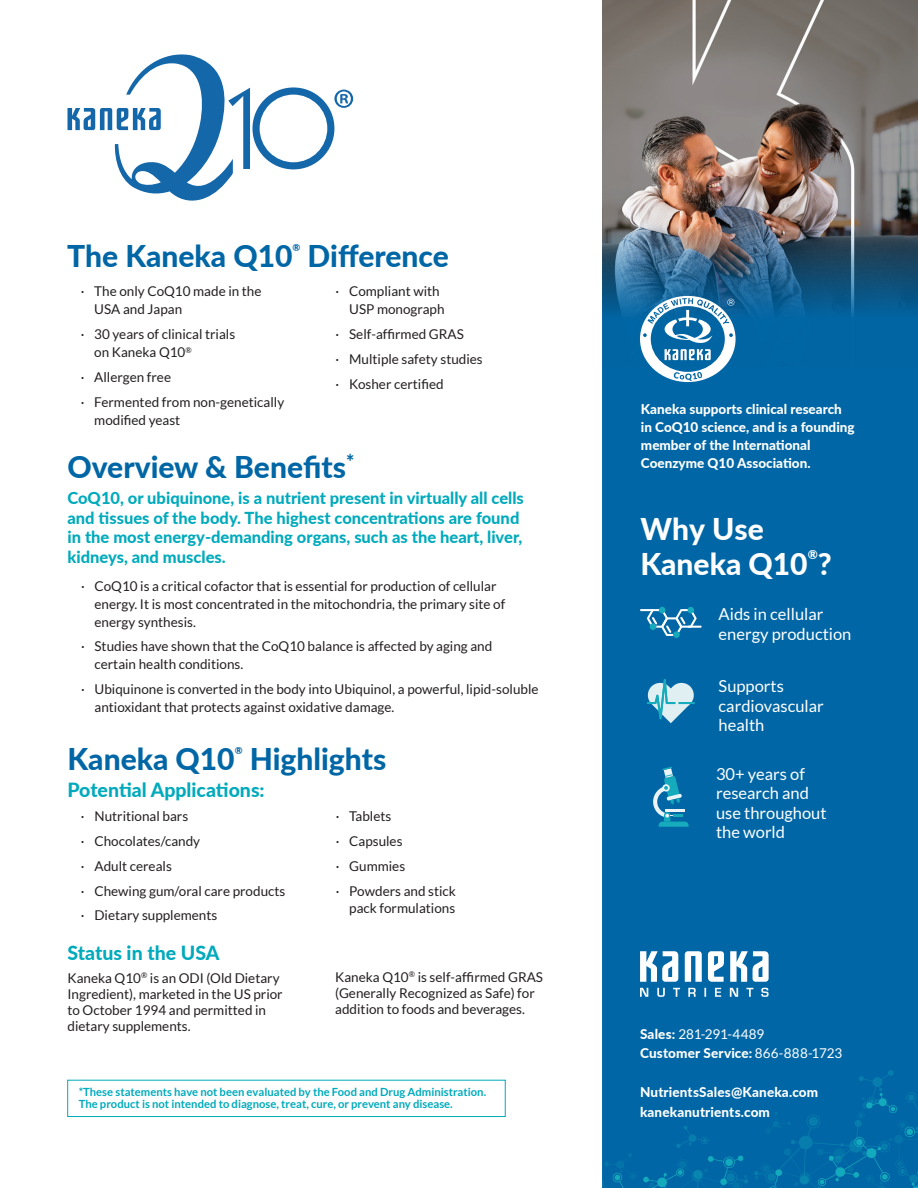
<style>
.page{position:relative;width:918px;height:1188px;background:#fff}
.page>*{position:absolute;margin:0;border:0;box-sizing:border-box;transform-origin:0 0}
.t1{font:800 30px "Lato";color:#0166a5}
.t2{font:800 30px/34.5px "Lato";color:#fff}
.t3{font:800 19.5px "Lato";color:#00aabc}
.t4{font:800 16.5px/19.5px "Lato";color:#00aabc}
.t5{font:16.5px/19.5px "Lato";color:#fff}
.t6{font:13.5px/24.8px "Lato";color:#231f20}
.t7{font:800 13.5px/18px "Lato";color:#fff}
.t8{font:13.5px/19.5px "Lato";letter-spacing:-.01em;color:#fff}
.t9{font:800 12.3px "Lato";color:#fff}
.t10{font:700 11.25px/12px "Lato";color:#00aabc}
.t11{font:800 9.6px "Lato";color:#0166a5}
.s1{font-weight:800}
</style>
<div class="page">
<div style="left:602px;top:366px;width:316px;height:701px;background:#0166a5"></div>
<svg style="left:602px;top:1067px;width:316px;height:121px;background:#0169a6"></svg>
<svg style="left:640px;top:951px;width:129px;height:31px"></svg>
<svg style="left:640px;top:988px;width:129px;height:9px"></svg>
<div style="left:68px;top:1080px;width:437px;height:37px;border:1px solid #00aabc"></div>
<img style="left:602px;top:0;width:316px;height:366px">
<svg style="left:640px;top:296px;width:96px;height:86px"></svg>
<svg style="left:640px;top:607px;width:62px;height:29px;background:#3487b7"></svg>
<div style="left:650px;top:623px;width:6px;height:7px;background:#15abbc;border-radius:50%"></div>
<div style="left:673px;top:631px;width:7px;height:7px;background:#15abbc;border-radius:50%"></div>
<svg style="left:68px;top:54px;width:285px;height:147px"></svg>
<svg style="left:647px;top:679px;width:48px;height:44px;background:#6dafcc"></svg>
<svg style="left:653px;top:767px;width:36px;height:60px;background:#2a8bb6"></svg>
<h1 class="t1" style="left:67px;top:234px;width:227px">The Kaneka Q10</h1>
<p class="t11" style="left:293px;top:240px;width:9px">®</p>
<h1 class="t1" style="left:308px;top:234px;width:143px">Difference</h1>
<p class="t6" style="left:94px;top:282px;width:169px;line-height:18px;text-indent:-14px">· The only CoQ10 made in the<br>USA and Japan</p>
<p class="t6" style="left:94px;top:325px;width:142px;line-height:18px;text-indent:-14px">· 30 years of clinical trials on Kaneka Q10<sup>®</sup></p>
<p class="t6" style="left:81px;top:365px;width:205px">· Allergen free<br>· Fermented from non-genetically</p>
<p class="t6" style="left:94px;top:407px;width:88px">modified yeast</p>
<p class="t6" style="left:349px;top:282px;width:97px;line-height:18px;text-indent:-14px">· Compliant with<br>USP monograph</p>
<p class="t6" style="left:336px;top:322px;width:149px">· Self-affirmed GRAS<br>· Multiple safety studies · Kosher certified</p>
<h1 class="t1" style="left:68px;top:445px;width:288px">Overview &amp; Benefits<sup>*</sup></h1>
<p class="t4" style="left:68px;top:488px;width:458px">CoQ10, or ubiquinone, is a nutrient present in virtually all cells and tissues of the body. The highest concentrations are found in the most energy-demanding organs, such as the heart, liver, kidneys, and muscles.</p>
<p class="t6" style="left:94px;top:577px;width:412px;line-height:18px;text-indent:-14px">· CoQ10 is a critical cofactor that is essential for production of cellular energy. It is most concentrated in the mitochondria, the primary site of energy synthesis.</p>
<p class="t6" style="left:94px;top:638px;width:399px;line-height:18px;text-indent:-14px">· Studies have shown that the CoQ10 balance is affected by aging and certain health conditions.</p>
<p class="t6" style="left:94px;top:680px;width:446px;line-height:18px;text-indent:-14px">· Ubiquinone is converted in the body into Ubiquinol, a powerful, lipid-soluble antioxidant that protects against oxidative damage.</p>
<h1 class="t1" style="left:68px;top:736px;width:169px">Kaneka Q10</h1>
<p class="t11" style="left:235px;top:743px;width:9px">®</p>
<h1 class="t1" style="left:250px;top:736px;width:138px">Highlights</h1>
<h2 class="t3" style="left:68px;top:776px;width:199px">Potential Applications:</h2>
<p class="t6" style="left:81px;top:804px;width:206px">· Nutritional bars<br>· Chocolates/candy<br>· Adult cereals<br>· Chewing gum/oral care products · Dietary supplements</p>
<p class="t6" style="left:336px;top:804px;width:122px">· Tablets<br>· Capsules<br>· Gummies<br>· Powders and stick</p>
<p class="t6" style="left:349px;top:896px;width:108px">pack formulations</p>
<h2 class="t3" style="left:68px;top:938px;width:154px">Status in the USA</h2>
<p class="t6" style="left:68px;top:970px;width:217px;line-height:16.2px">Kaneka Q10<sup>®</sup> is an ODI (Old Dietary<br>Ingredient), marketed in the US prior to October 1994 and permitted in dietary supplements.</p>
<p class="t6" style="left:335px;top:969px;width:209px;line-height:16.2px">Kaneka Q10<sup>®</sup> is self-affirmed GRAS (Generally Recognized as Safe) for addition to foods and beverages.</p>
<p class="t10" style="left:79px;top:1086px;width:409px">*These statements have not been evaluated by the Food and Drug Administration.<br>The product is not intended to diagnose, treat, cure, or prevent any disease.</p>
<p class="t7" style="left:641px;top:399px;width:215px">Kaneka supports clinical research in CoQ10 science, and is a founding member of the International<br>Coenzyme Q10 Association.</p>
<h1 class="t2" style="left:640px;top:511px;width:193px">Why Use<br>Kaneka Q10 ?</h1>
<p class="t9" style="left:808px;top:545px;width:12px">®</p>
<p class="t5" style="left:719px;top:604px;width:134px">Aids in cellular energy production</p>
<p class="t5" style="left:719px;top:676px;width:107px">Supports cardiovascular health</p>
<p class="t5" style="left:716px;top:764px;width:112px">30+ years of research and use throughout the world</p>
<p class="t8" style="left:640px;top:1024px;width:204px"><span class="s1">Sales:</span> 281-291-4489<br><span class="s1">Customer Service:</span> 866-888-1723</p>
<p class="t7" style="left:640px;top:1082px;width:180px;line-height:19.5px">NutrientsSales@Kaneka.com kanekanutrients.com</p>
</div>
